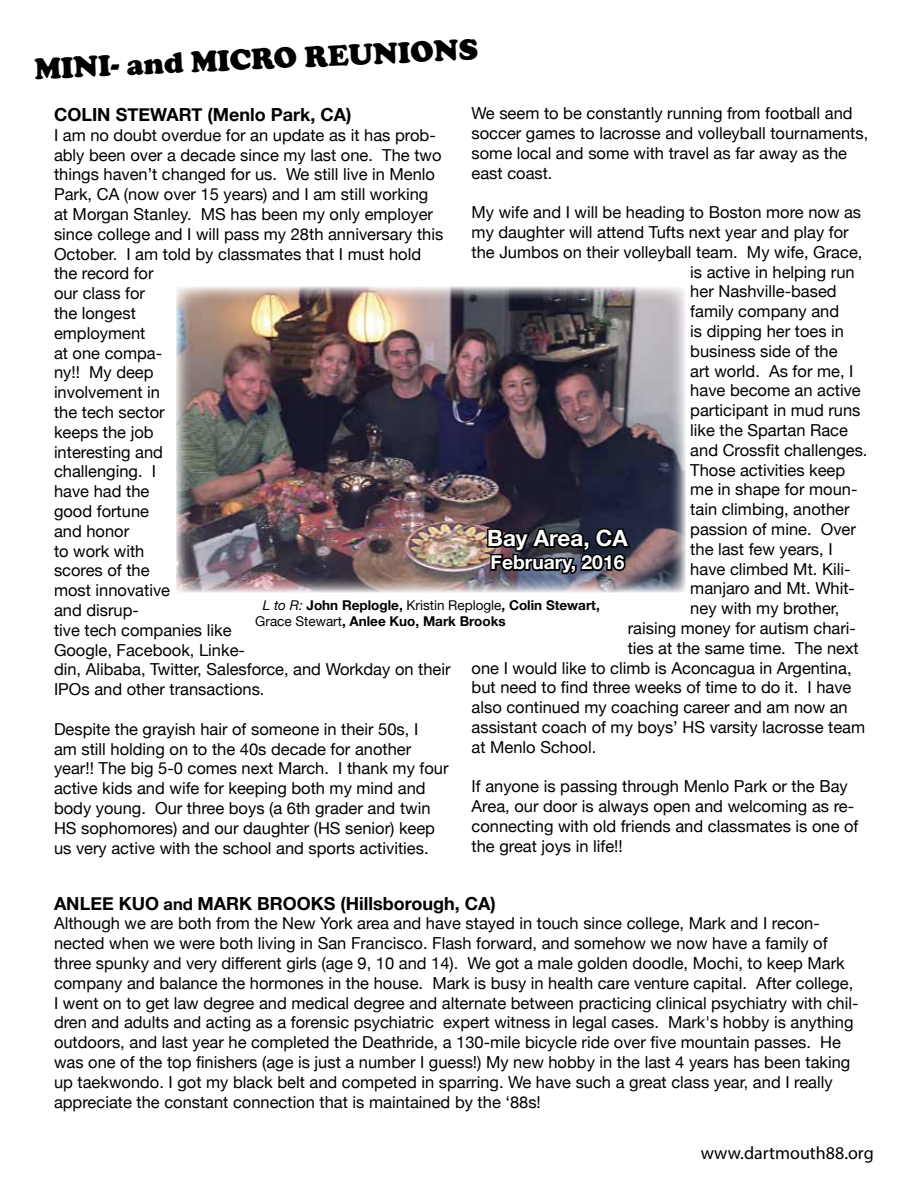
<style>
.page{position:relative;width:918px;height:1188px;background:#fff}
.page>*{position:absolute;margin:0;border:0;box-sizing:border-box;transform-origin:0 0}
.t1{font:900 30px "Cooper";color:#000}
.t2{font:700 22.5px "Helvetica Neue";color:#fff}
.t3{font:700 19.2px "Helvetica Neue";color:#fff}
.t4{font:700 18px "Helvetica Neue";color:#000}
.t5{font:18px "Myriad Pro";color:#000}
.t6{font:16.5px/19.8px "Helvetica Neue";color:#000}
.t7{font:700 13.5px/16.2px "Helvetica Neue";color:#000}
.s1{font-weight:400;font-style:italic}
.s2{font-weight:400}
.s3{font-size:16.5px}
</style>
<div class="page">
<img style="left:176px;top:286px;width:510px;height:306px">
<img style="left:486px;top:515px;width:147px;height:72px">
<h1 class="t1" style="left:34px;top:53px;width:445px;rotate:-3deg">MINI- and MICRO REUNIONS</h1>
<p class="t6" style="left:472px;top:104px;width:398px">We seem to be constantly running from football and soccer games to lacrosse and volleyball tournaments, some local and some with travel as far away as the east coast.</p>
<p class="t6" style="left:472px;top:203px;width:391px">My wife and I will be heading to Boston more now as</p>
<p class="t6" style="left:472px;top:223px;width:379px">my daughter will attend Tufts next year and play for</p>
<p class="t6" style="left:472px;top:243px;width:392px">the Jumbos on their volleyball team. My wife, Grace,</p>
<p class="t6" style="left:690px;top:263px;width:166px">is active in helping run</p>
<p class="t6" style="left:690px;top:283px;width:148px">her Nashville-based</p>
<p class="t6" style="left:690px;top:302px;width:150px">family company and</p>
<p class="t6" style="left:690px;top:322px;width:155px">is dipping her toes in</p>
<p class="t6" style="left:690px;top:342px;width:149px">business side of the</p>
<p class="t6" style="left:690px;top:362px;width:165px">art world. As for me, I</p>
<p class="t6" style="left:690px;top:382px;width:172px">have become an active</p>
<p class="t6" style="left:690px;top:401px;width:172px">participant in mud runs</p>
<p class="t6" style="left:690px;top:421px;width:159px">like the Spartan Race</p>
<p class="t6" style="left:690px;top:441px;width:179px">and Crossfit challenges.</p>
<p class="t6" style="left:690px;top:461px;width:156px">Those activities keep</p>
<p class="t6" style="left:690px;top:481px;width:169px">me in shape for moun-</p>
<p class="t6" style="left:690px;top:500px;width:161px">tain climbing, another</p>
<p class="t6" style="left:690px;top:520px;width:167px">passion of mine. Over</p>
<p class="t6" style="left:690px;top:540px;width:144px">the last few years, I</p>
<p class="t6" style="left:690px;top:560px;width:162px">have climbed Mt. Kili-</p>
<p class="t6" style="left:690px;top:580px;width:166px">manjaro and Mt. Whit-</p>
<p class="t6" style="left:690px;top:599px;width:151px">ney with my brother,</p>
<p class="t6" style="left:628px;top:619px;width:230px">raising money for autism chari-</p>
<p class="t6" style="left:628px;top:639px;width:233px">ties at the same time. The next</p>
<p class="t6" style="left:472px;top:659px;width:382px">one I would like to climb is Aconcagua in Argentina,</p>
<p class="t6" style="left:472px;top:679px;width:381px">but need to find three weeks of time to do it. I have</p>
<p class="t6" style="left:472px;top:698px;width:378px">also continued my coaching career and am now an</p>
<p class="t6" style="left:472px;top:718px;width:395px">assistant coach of my boys’ HS varsity lacrosse team</p>
<p class="t6" style="left:472px;top:738px;width:126px">at Menlo School.</p>
<p class="t6" style="left:472px;top:778px;width:388px">If anyone is passing through Menlo Park or the Bay Area, our door is always open and welcoming as re&shy;connecting with old friends and classmates is one of the great joys in life!!</p>
<p class="t4" style="left:54px;top:101px;width:299px">COLIN STEWART (Menlo Park, CA)</p>
<p class="t6" style="left:54px;top:126px;width:398px">I am no doubt overdue for an update as it has prob&shy;ably been over a decade since my last one. The two things haven’t changed for us. We still live in Menlo<br>Park, CA (now over 15 years) and I am still working<br>at Morgan Stanley. MS has been my only employer since college and I will pass my 28th anniversary this<br>October. I am told by classmates that I must hold<br>the record for<br>our class for<br>the longest<br>employment<br>at one compa-<br>ny!! My deep<br>involvement in<br>the tech sector<br>keeps the job<br>interesting and<br>challenging. I<br>have had the<br>good fortune<br>and honor<br>to work with<br>scores of the<br>most innovative<br>and disrup-<br>tive tech companies like<br>Google, Facebook, Linke-<br>din, Alibaba, Twitter, Salesforce, and Workday on their<br>IPOs and other transactions.</p>
<p class="t6" style="left:54px;top:720px;width:396px">Despite the grayish hair of someone in their 50s, I<br>am still holding on to the 40s decade for another year!! The big 5-0 comes next March. I thank my four active kids and wife for keeping both my mind and body young. Our three boys (a 6th grader and twin HS sophomores) and our daughter (HS senior) keep us very active with the school and sports activities.</p>
<h2 class="t2" style="left:487px;top:520px;width:142px">Bay Area, CA</h2>
<p class="t3" style="left:491px;top:547px;width:135px">February, 2016</p>
<p class="t7" style="left:255px;top:597px;width:346px;text-indent:8px"><span class="s1">L to R:</span> John Replogle, <span class="s2">Kristin Replogle</span>, Colin Stewart,<br><span class="s2">Grace Stewart</span>, Anlee Kuo, Mark Brooks</p>
<p class="t4" style="left:54px;top:889px;width:443px">ANLEE KUO <span class="s3">and</span> MARK BROOKS (Hillsborough, CA)</p>
<p class="t6" style="left:54px;top:915px;width:806px">Although we are both from the New York area and have stayed in touch since college, Mark and I recon&shy;nected when we were both living in San Francisco. Flash forward, and somehow we now have a family of three spunky and very different girls (age 9, 10 and 14). We got a male golden doodle, Mochi, to keep Mark company and balance the hormones in the house. Mark is busy in health care venture capital. After college, I went on to get law degree and medical degree and alternate between practicing clinical psychiatry with chil&shy;dren and adults and acting as a forensic psychiatric expert witness in legal cases. Mark's hobby is anything outdoors, and last year he completed the Deathride, a 130-mile bicycle ride over five mountain passes. He was one of the top finishers (age is just a number I guess!) My new hobby in the last 4 years has been taking up taekwondo. I got my black belt and competed in sparring. We have such a great class year, and I really appreciate the constant connection that is maintained by the ‘88s!</p>
<p class="t5" style="left:701px;top:1142px;width:174px">www.dartmouth88.org</p>
</div>
